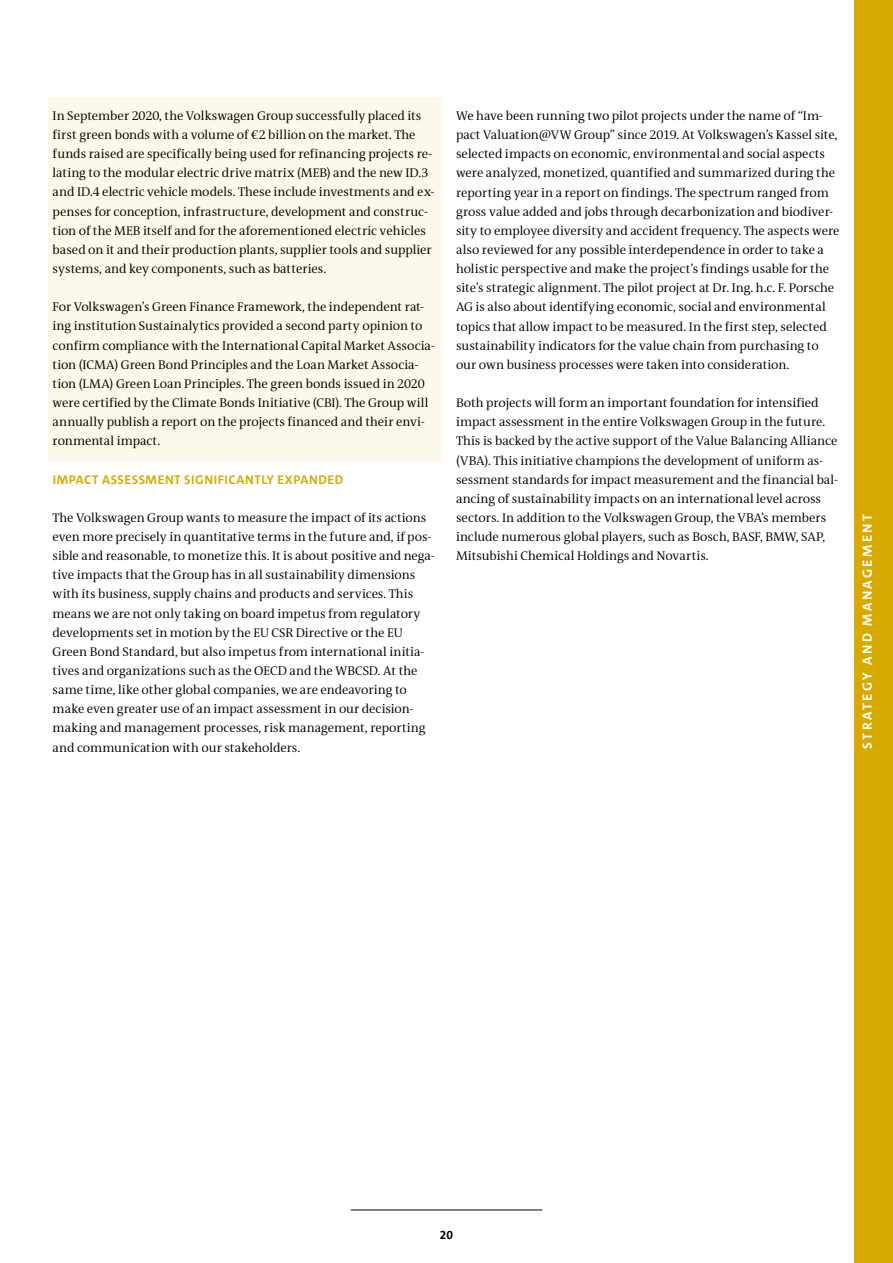
<style>
.page{position:relative;width:893px;height:1263px;background:#fff}
.page>*{position:absolute;margin:0;border:0;box-sizing:border-box;transform-origin:0 0}
.t1{font:700 13.5px "VWAG The Sans";letter-spacing:.175em;color:#fff}
.t2{font:12.75px/19.2px "VWAG The Antiqua";color:#000}
.t3{font:700 12.75px "VWAG The Sans";letter-spacing:.045em;color:#d8aa00}
.t4{font:700 12px "VWAG The Sans";color:#000}
</style>
<div class="page">
<div style="left:48px;top:98px;width:393px;height:191px;background:#fcf8eb"></div>
<div style="left:48px;top:289px;width:393px;height:172px;background:#fcf8eb"></div>
<hr style="left:351px;top:1209px;width:191px;height:1px;background:#000">
<div style="left:855px;top:0;width:38px;height:1263px;background:#d8aa00"></div>
<p class="t2" style="left:53px;top:106px;width:383px">In September 2020, the Volkswagen Group successfully placed its first green bonds with a volume of €2 billion on the market. The funds raised are specifically being used for refinancing projects re&shy;lating to the modular electric drive matrix (MEB) and the new ID.3 and ID.4 electric vehicle models. These include investments and ex&shy;penses for conception, infrastructure, development and construc&shy;tion of the MEB itself and for the aforementioned electric vehicles based on it and their production plants, supplier tools and supplier systems, and key components, such as batteries.</p>
<p class="t2" style="left:53px;top:297px;width:384px">For Volkswagen’s Green Finance Framework, the independent rat&shy;ing institution Sustainalytics provided a second party opinion to confirm compliance with the International Capital Market Associa&shy;tion (ICMA) Green Bond Principles and the Loan Market Associa&shy;tion (LMA) Green Loan Principles. The green bonds issued in 2020 were certified by the Climate Bonds Initiative (CBI). The Group will annually publish a report on the projects financed and their envi&shy;ronmental impact.</p>
<p class="t3" style="left:53px;top:471px;width:292px">IMPACT ASSESSMENT SIGNIFICANTLY EXPANDED</p>
<p class="t2" style="left:53px;top:508px;width:384px">The Volkswagen Group wants to measure the impact of its actions even more precisely in quantitative terms in the future and, if pos&shy;sible and reasonable, to monetize this. It is about positive and nega&shy;tive impacts that the Group has in all sustainability dimensions with its business, supply chains and products and services. This means we are not only taking on board impetus from regulatory developments set in motion by the EU CSR Directive or the EU Green Bond Standard, but also impetus from international initia&shy;tives and organizations such as the OECD and the WBCSD. At the same time, like other global companies, we are endeavoring to make even greater use of an impact assessment in our decision&shy;making and management processes, risk management, reporting and communication with our stakeholders.</p>
<p class="t2" style="left:456px;top:106px;width:385px">We have been running two pilot projects under the name of “Im&shy;pact Valuation@VW Group” since 2019. At Volkswagen’s Kassel site, selected impacts on economic, environmental and social aspects were analyzed, monetized, quantified and summarized during the reporting year in a report on findings. The spectrum ranged from gross value added and jobs through decarbonization and biodiver&shy;sity to employee diversity and accident frequency. The aspects were also reviewed for any possible interdependence in order to take a holistic perspective and make the project’s findings usable for the site’s strategic alignment. The pilot project at Dr. Ing. h.c. F. Porsche AG is also about identifying economic, social and environmental topics that allow impact to be measured. In the first step, selected sustainability indicators for the value chain from purchasing to our own business processes were taken into consideration.</p>
<p class="t2" style="left:456px;top:393px;width:383px">Both projects will form an important foundation for intensified impact assessment in the entire Volkswagen Group in the future.<br>This is backed by the active support of the Value Balancing Alliance (VBA). This initiative champions the development of uniform as&shy;sessment standards for impact measurement and the financial bal&shy;ancing of sustainability impacts on an international level across sectors. In addition to the Volkswagen Group, the VBA’s members include numerous global players, such as Bosch, BASF, BMW, SAP, Mitsubishi Chemical Holdings and Novartis.</p>
<p class="t1" style="left:858px;top:749px;width:236px;rotate:-90deg">STRATEGY AND MANAGEMENT</p>
<p class="t4" style="left:440px;top:1227px;width:15px">20</p>
</div>
